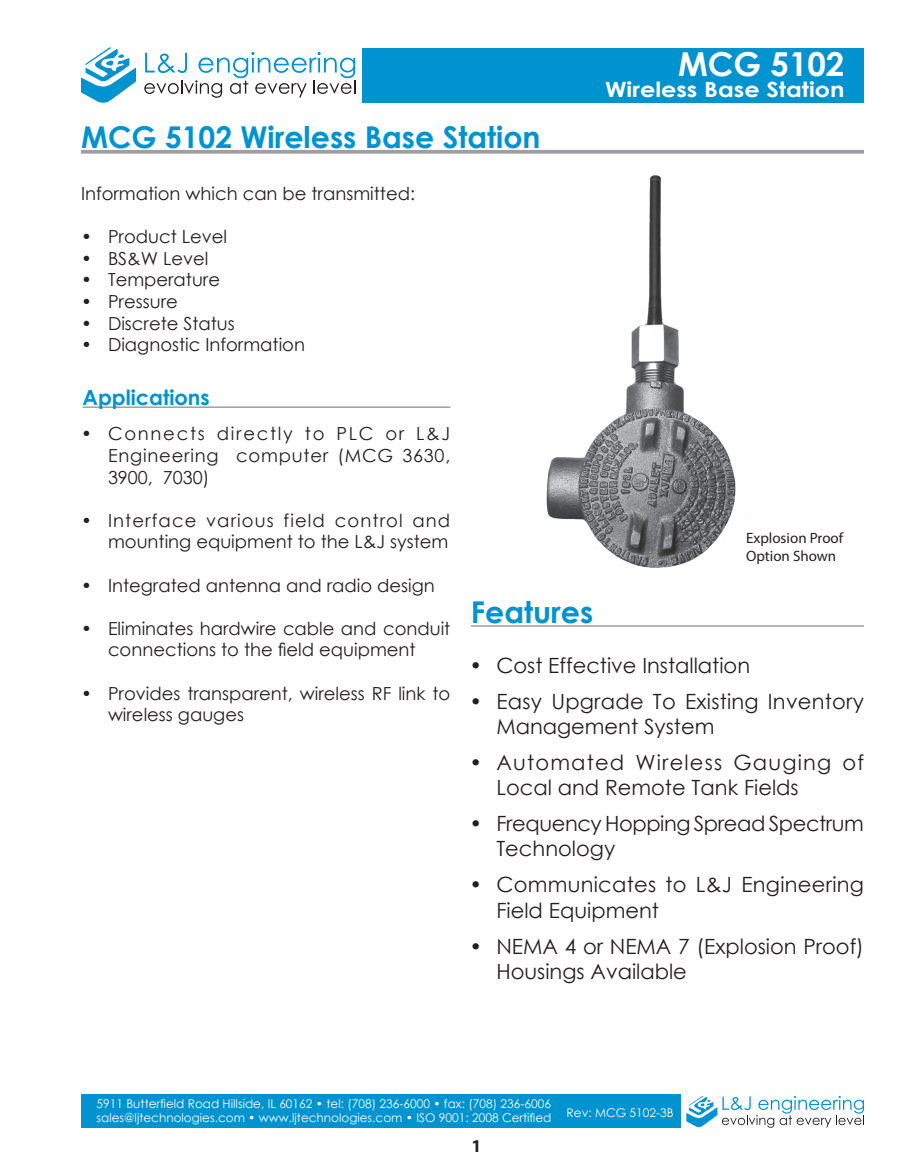
<style>
.page{position:relative;width:918px;height:1175px;background:#fff}
.page>*{position:absolute;margin:0;border:0;box-sizing:border-box;transform-origin:0 0}
.t1{font:700 33px "Century Gothic";color:#fff}
.t2{font:700 30px "Century Gothic";color:#0093d0}
.t3{font:21px/25.2px "Century Gothic";color:#231f20}
.t4{font:21px/25.2px "Century Gothic";letter-spacing:.055em;color:#231f20}
.t5{font:21px/25.2px "Century Gothic";letter-spacing:-.02em;color:#231f20}
.t6{font:700 21px "Century Gothic";color:#fff;scale:1.14 1}
.t7{font:700 21px "Century Gothic";color:#0093d0}
.t8{font:18px/21.6px "Century Gothic";color:#231f20;text-align:justify}
.t9{font:18px/21.6px "Century Gothic";letter-spacing:.06em;color:#231f20;text-align:right}
.t10{font:700 18px "Myriad Pro";color:#231f20}
.t11{font:15px/18px "Myriad Pro";color:#231f20}
.t12{font:12px/14.4px "Century Gothic";color:#fff}
</style>
<div class="page">
<div style="left:362px;top:48px;width:502px;height:55px;background:#0093d0"></div>
<svg style="left:144px;top:52px;width:211px;height:46px"></svg>
<svg style="left:81px;top:47px;width:55px;height:56px"></svg>
<div style="left:81px;top:1094px;width:599px;height:33px;background:#0093d0"></div>
<svg style="left:686px;top:1095px;width:178px;height:32px"></svg>
<hr style="left:82px;top:406px;width:368px;height:2px;background:#9d9fa2">
<svg style="left:81px;top:150px;width:783px;height:4px;background:#a5a7a9"></svg>
<hr style="left:471px;top:625px;width:393px;height:2px;background:#9d9fa2">
<img style="left:546px;top:175px;width:190px;height:393px">
<h1 class="t1" style="left:678px;top:39px;width:168px">MCG 5102</h1>
<p class="t2" style="left:81px;top:114px;width:461px">MCG 5102 Wireless Base Station</p>
<p class="t6" style="left:605px;top:73px;width:211px">Wireless Base Station</p>
<p class="t8" style="left:81px;top:182px;width:336px">Information which can be transmitted:</p>
<p class="t8" style="left:81px;top:226px;width:148px">• Product Level</p>
<p class="t8" style="left:81px;top:247px;width:129px">• BS&amp;W Level</p>
<p class="t8" style="left:81px;top:269px;width:141px">• Temperature</p>
<p class="t8" style="left:81px;top:290px;width:98px">• Pressure</p>
<p class="t8" style="left:81px;top:312px;width:155px">• Discrete Status</p>
<p class="t8" style="left:81px;top:334px;width:226px">• Diagnostic Information</p>
<p class="t7" style="left:82px;top:382px;width:129px">Applications</p>
<p class="t8" style="left:108px;top:423px;width:344px;text-indent:-27px">• Connects directly to PLC or L&amp;J Engineering computer (MCG 3630, 3900, 7030)</p>
<p class="t9" style="left:81px;top:509px;width:371px">• Interface various field control and mounting equipment to the L&amp;J system</p>
<p class="t8" style="left:81px;top:574px;width:355px">• Integrated antenna and radio design</p>
<p class="t8" style="left:81px;top:617px;width:371px;text-align:center">• Eliminates hardwire cable and conduit connections to the field equipment</p>
<p class="t8" style="left:108px;top:682px;width:344px;text-indent:-27px">• Provides transparent, wireless RF link to wireless gauges</p>
<p class="t11" style="left:746px;top:528px;width:99px">Explosion Proof<br>Option Shown</p>
<p class="t2" style="left:471px;top:589px;width:124px">Features</p>
<p class="t3" style="left:469px;top:652px;width:282px">• Cost Effective Installation</p>
<p class="t3" style="left:496px;top:688px;width:369px;text-indent:-27px">• Easy Upgrade To Existing Inventory<br>Management System</p>
<p class="t4" style="left:496px;top:749px;width:369px;text-indent:-27px">• Automated Wireless Gauging of<br>Local and Remote Tank Fields</p>
<p class="t5" style="left:496px;top:810px;width:369px;text-indent:-27px">• Frequency Hopping Spread Spectrum<br>Technology</p>
<p class="t3" style="left:496px;top:872px;width:369px;text-indent:-27px">• Communicates to L&amp;J Engineering<br>Field Equipment</p>
<p class="t3" style="left:496px;top:933px;width:369px;text-indent:-27px">• NEMA 4 or NEMA 7 (Explosion Proof)<br>Housings Available</p>
<p class="t12" style="left:97px;top:1095px;width:457px">5911 Butterfield Road Hillside, IL 60162 • tel: (708) 236-6000 • fax: (708) 236-6006 sales@ljtechnologies.com • www.ljtechnologies.com • ISO 9001: 2008 Certified</p>
<p class="t10" style="left:472px;top:1134px;width:11px">1</p>
<p class="t12" style="left:567px;top:1105px;width:109px">Rev: MCG 5102-3B</p>
</div>
